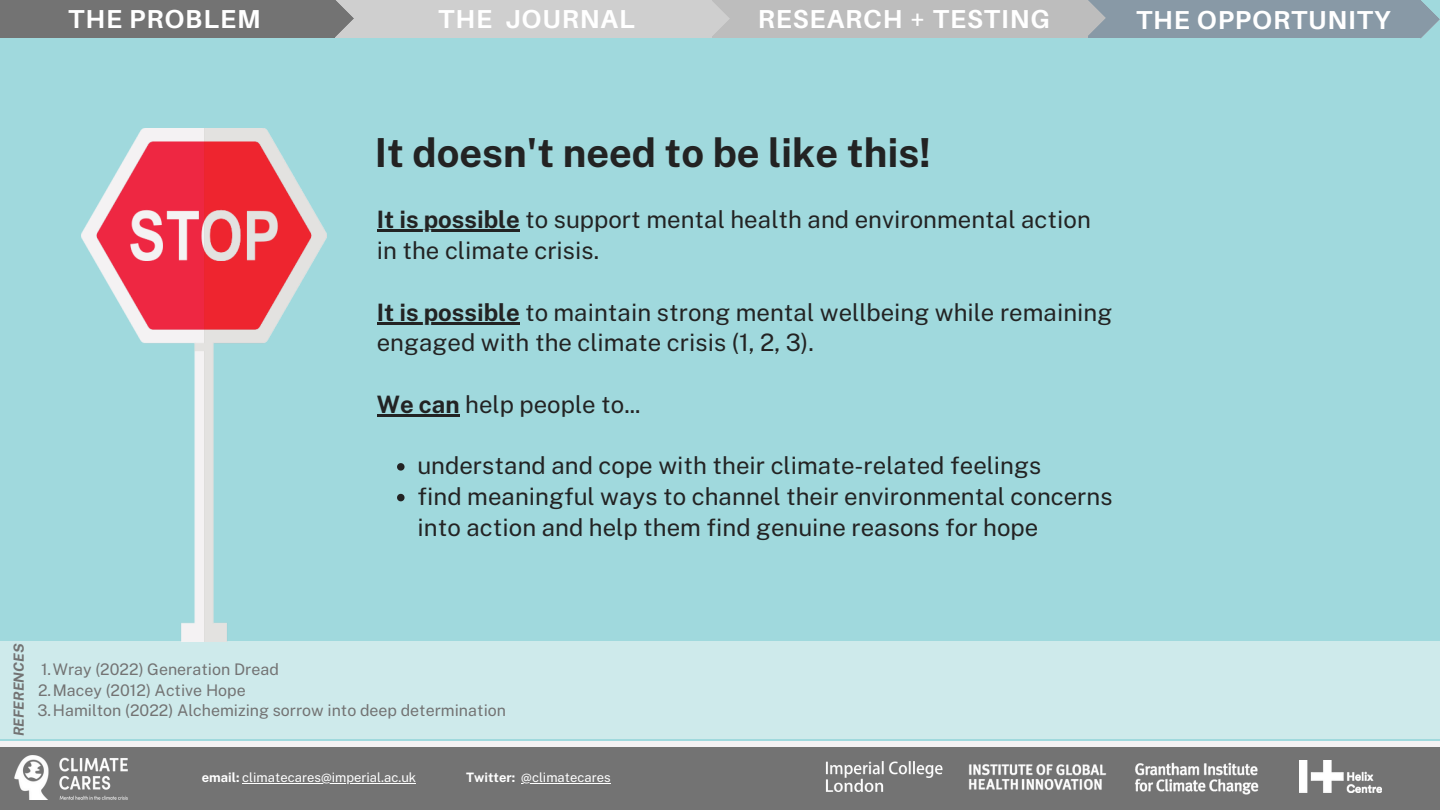
<style>
.page{position:relative;width:1440px;height:810px;background:#a0d9dd}
.page>*{position:absolute;margin:0;border:0;box-sizing:border-box;transform-origin:0 0}
.t1{font:700 40px "Public Sans";color:#232323}
.t2{font:700 26px "Aileron";letter-spacing:.04em;color:#fff}
.t3{font:24px/30.8px "Public Sans";color:#232323}
.t4{font:16px/20.2px "Public Sans";color:#737373}
.t5{font:italic 700 14px "Public Sans";letter-spacing:-.005em;color:#737373}
.t6{font:13px "Public Sans";color:#fff}
.s1{font-weight:700}
</style>
<div class="page">
<div style="left:0;top:641px;width:1440px;height:98px;background:#ceeaeb"></div>
<svg style="left:397px;top:463px;width:8px;height:8px"></svg>
<svg style="left:397px;top:494px;width:8px;height:7px"></svg>
<hr style="left:377px;top:230px;width:143px;height:2px;background:#232323">
<hr style="left:377px;top:322px;width:143px;height:2px;background:#232323">
<hr style="left:377px;top:414px;width:83px;height:3px;background:#232323">
<img style="left:81px;top:128px;width:246px;height:513px">
<div style="left:0;top:0;width:337px;height:37px;background:#737373"></div>
<div style="left:1062px;top:0;width:359px;height:37px;background:#8899a6"></div>
<div style="left:711px;top:0;width:377px;height:37px;background:#bdbdbd"></div>
<div style="left:335px;top:0;width:377px;height:37px;background:#cfcfcf"></div>
<svg style="left:315px;top:0;width:39px;height:38px"></svg>
<svg style="left:691px;top:1px;width:39px;height:37px"></svg>
<svg style="left:1067px;top:0;width:39px;height:38px"></svg>
<svg style="left:1401px;top:1px;width:39px;height:38px"></svg>
<svg style="left:0;top:741px;width:1440px;height:7px;background:#e1dfe0"></svg>
<div style="left:0;top:748px;width:1440px;height:62px;background:#737373"></div>
<img style="left:15px;top:756px;width:112px;height:43px">
<img style="left:826px;top:761px;width:117px;height:31px">
<img style="left:969px;top:764px;width:138px;height:26px">
<img style="left:1135px;top:762px;width:124px;height:33px">
<img style="left:1299px;top:761px;width:83px;height:32px">
<hr style="left:242px;top:783px;width:174px;height:1px;background:#fff">
<hr style="left:521px;top:783px;width:90px;height:1px;background:#fff">
<p class="t2" style="left:68px;top:3px;width:194px">THE PROBLEM</p>
<p class="t2" style="left:438px;top:3px;width:198px">THE JOURNAL</p>
<p class="t2" style="left:758px;top:3px;width:293px">RESEARCH + TESTING</p>
<p class="t2" style="left:1136px;top:4px;width:256px">THE OPPORTUNITY</p>
<h1 class="t1" style="left:375px;top:129px;width:557px">It doesn't need to be like this!</h1>
<p class="t3" style="left:377px;top:204px;width:716px"><span class="s1">It is possible</span> to support mental health and environmental action in the climate crisis.</p>
<p class="t3" style="left:377px;top:297px;width:737px"><span class="s1">It is possible</span> to maintain strong mental wellbeing while remaining engaged with the climate crisis (1, 2, 3).</p>
<p class="t3" style="left:377px;top:389px;width:265px"><span class="s1">We can</span> help people to...</p>
<p class="t3" style="left:418px;top:450px;width:697px">understand and cope with their climate-related feelings<br>find meaningful ways to channel their environmental concerns into action and help them find genuine reasons for hope</p>
<p class="t5" style="left:11px;top:736px;width:95px;rotate:-90deg">REFERENCES</p>
<p class="t4" style="left:38px;top:659px;width:470px">1.Wray (2022) Generation Dread<br>2.Macey (2012) Active Hope<br>3.Hamilton (2022) Alchemizing sorrow into deep determination</p>
<p class="t6" style="left:202px;top:770px;width:216px"><span class="s1">email:</span> climatecares@imperial.ac.uk</p>
<p class="t6" style="left:466px;top:770px;width:146px"><span class="s1">Twitter:</span> @climatecares</p>
</div>
